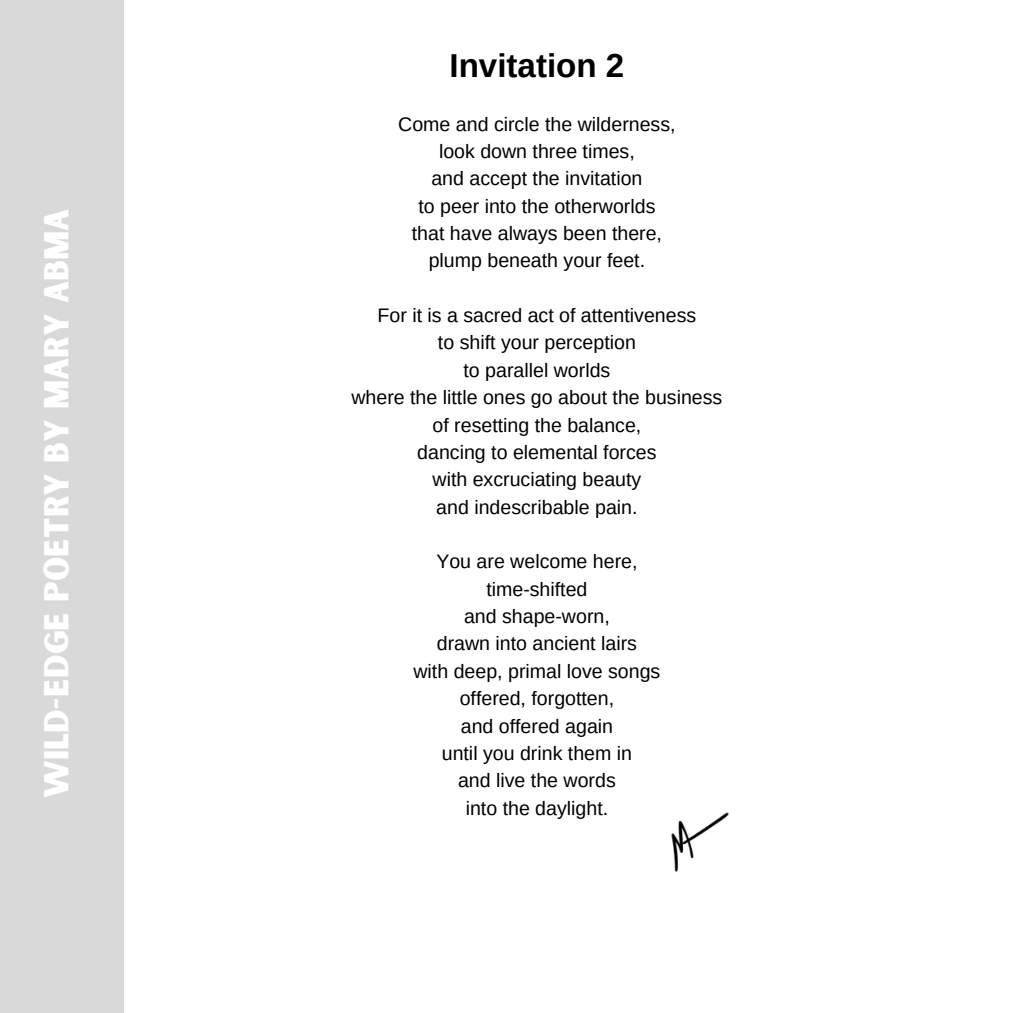
<style>
.page{position:relative;width:1013px;height:1013px;background:#fff}
.page>*{position:absolute;margin:0;border:0;box-sizing:border-box;transform-origin:0 0}
.t1{font:33.12px "Sunborn Sans One";color:#fff}
.t2{font:700 33.12px "Arimo";color:#000}
.t3{font:19.62px "Arimo";color:#000}
</style>
<div class="page">
<div style="left:0;top:0;width:124px;height:1012px;background:#d9d9d9"></div>
<img style="left:671px;top:812px;width:58px;height:60px">
<p class="t1" style="left:35px;top:798px;width:590px;rotate:-90deg">Wild-Edge Poetry by Mary Abma</p>
<p class="t2" style="left:449px;top:47px;width:176px">Invitation 2</p>
<h2 class="t3" style="left:398px;top:113px;width:279px">Come and circle the wilderness,</h2>
<h1 class="t3" style="left:439px;top:140px;width:197px">look down three times,</h1>
<p class="t3" style="left:431px;top:167px;width:212px">and accept the invitation</p>
<p class="t3" style="left:418px;top:195px;width:239px">to peer into the otherworlds</p>
<p class="t3" style="left:412px;top:222px;width:252px">that have always been there,</p>
<p class="t3" style="left:429px;top:249px;width:218px">plump beneath your feet.</p>
<p class="t3" style="left:377px;top:304px;width:320px">For it is a sacred act of attentiveness</p>
<p class="t3" style="left:438px;top:332px;width:199px">to shift your perception</p>
<p class="t3" style="left:463px;top:359px;width:148px">to parallel worlds</p>
<p class="t3" style="left:351px;top:386px;width:372px">where the little ones go about the business</p>
<p class="t3" style="left:432px;top:414px;width:210px">of resetting the balance,</p>
<p class="t3" style="left:417px;top:441px;width:241px">dancing to elemental forces</p>
<p class="t3" style="left:432px;top:468px;width:210px">with excruciating beauty</p>
<p class="t3" style="left:436px;top:496px;width:203px">and indescribable pain.</p>
<p class="t3" style="left:436px;top:550px;width:203px">You are welcome here,</p>
<p class="t3" style="left:486px;top:578px;width:103px">time-shifted</p>
<p class="t3" style="left:464px;top:605px;width:147px">and shape-worn,</p>
<p class="t3" style="left:437px;top:632px;width:202px">drawn into ancient lairs</p>
<p class="t3" style="left:413px;top:660px;width:248px">with deep, primal love songs</p>
<p class="t3" style="left:459px;top:687px;width:156px">offered, forgotten,</p>
<p class="t3" style="left:461px;top:714px;width:154px">and offered again</p>
<p class="t3" style="left:442px;top:742px;width:192px">until you drink them in</p>
<p class="t3" style="left:458px;top:769px;width:159px">and live the words</p>
<p class="t3" style="left:465px;top:796px;width:144px">into the daylight.</p>
</div>
